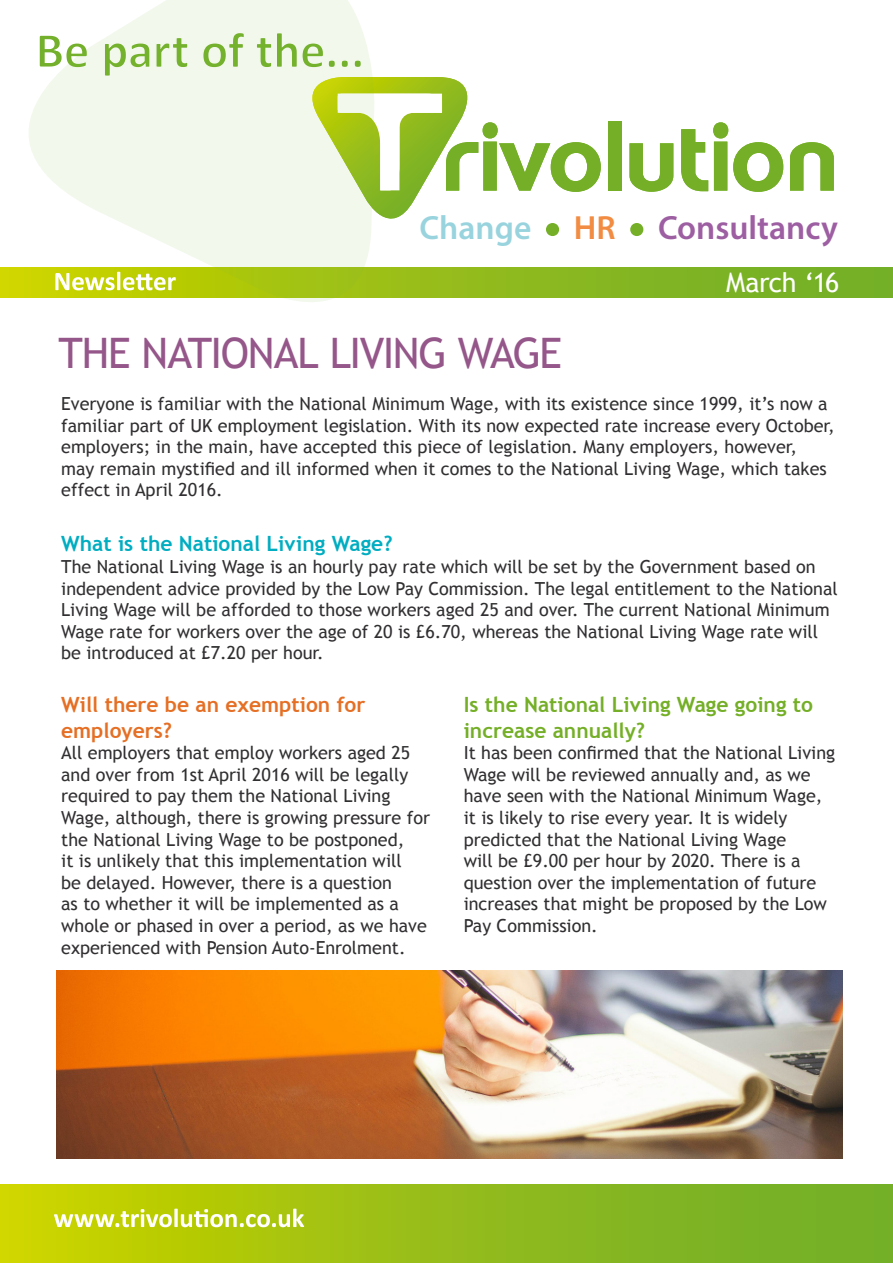
<style>
.page{position:relative;width:893px;height:1263px;background:#fff}
.page>*{position:absolute;margin:0;border:0;box-sizing:border-box;transform-origin:0 0}
.t1{font:42px "Trebuchet MS";letter-spacing:-.035em;color:#95568a}
.t2{font:600 33.6px "Myriad Pro";color:#9d5ea2}
.t3{font:600 33.6px "Myriad Pro";color:#99d4de}
.t4{font:600 33.6px "Myriad Pro";color:#f28c42}
.t5{font:27px "Trebuchet MS";letter-spacing:-.02em;color:#fff}
.t6{font:700 21px/25.2px "Trebuchet MS";color:#74af27}
.t7{font:700 21px/25.2px "Trebuchet MS";color:#e56f24}
.t8{font:700 21px "Trebuchet MS";color:#00adc1}
.t9{font:18px/21.6px "Trebuchet MS";color:#312f31}
</style>
<div class="page">
<div style="left:0;top:1184px;width:893px;height:79px;background:linear-gradient(to right,#cad300,#6aab2f)"></div>
<svg style="left:380px;top:268px;width:513px;height:30px;background:#84b521"></svg>
<div style="left:608px;top:121px;width:13px;height:70px;background:#74af27"></div>
<svg style="left:629px;top:143px;width:44px;height:49px"></svg>
<svg style="left:681px;top:122px;width:102px;height:70px"></svg>
<svg style="left:790px;top:142px;width:44px;height:49px"></svg>
<div style="left:630px;top:223px;width:13px;height:13px;background:#74af27;border-radius:50%"></div>
<svg style="left:54px;top:1208px;width:250px;height:19px"></svg>
<svg style="left:380px;top:77px;width:221px;height:159px"></svg>
<svg style="left:0;top:0;width:380px;height:302px;fill:#f2f8ec"></svg>
<img style="left:57px;top:971px;width:785px;height:188px">
<h2 class="t3" style="left:419px;top:207px;width:113px">Change</h2>
<h2 class="t4" style="left:574px;top:207px;width:43px">HR</h2>
<h2 class="t2" style="left:658px;top:207px;width:181px">Consultancy</h2>
<h3 class="t5" style="left:726px;top:267px;width:115px">March ‘16</h3>
<h1 class="t1" style="left:59px;top:328px;width:505px">THE NATIONAL LIVING WAGE</h1>
<p class="t9" style="left:61px;top:393px;width:775px">Everyone is familiar with the National Minimum Wage, with its existence since 1999, it’s now a familiar part of UK employment legislation. With its now expected rate increase every October, employers; in the main, have accepted this piece of legislation. Many employers, however, may remain mystified and ill informed when it comes to the National Living Wage, which takes effect in April 2016.</p>
<p class="t8" style="left:61px;top:531px;width:333px">What is the National Living Wage?</p>
<p class="t9" style="left:61px;top:556px;width:778px">The National Living Wage is an hourly pay rate which will be set by the Government based on independent advice provided by the Low Pay Commission. The legal entitlement to the National Living Wage will be afforded to those workers aged 25 and over. The current National Minimum Wage rate for workers over the age of 20 is £6.70, whereas the National Living Wage rate will be introduced at £7.20 per hour.</p>
<p class="t7" style="left:61px;top:692px;width:306px">Will there be an exemption for employers?</p>
<p class="t9" style="left:61px;top:742px;width:370px">All employers that employ workers aged 25 and over from 1st April 2016 will be legally required to pay them the National Living Wage, although, there is growing pressure for the National Living Wage to be postponed,<br>it is unlikely that this implementation will<br>be delayed. However, there is a question<br>as to whether it will be implemented as a whole or phased in over a period, as we have experienced with Pension Auto-Enrolment.</p>
<p class="t6" style="left:464px;top:692px;width:351px">Is the National Living Wage going to increase annually?</p>
<p class="t9" style="left:464px;top:742px;width:373px">It has been confirmed that the National Living Wage will be reviewed annually and, as we have seen with the National Minimum Wage, it is likely to rise every year. It is widely predicted that the National Living Wage<br>will be £9.00 per hour by 2020. There is a question over the implementation of future increases that might be proposed by the Low Pay Commission.</p>
</div>
